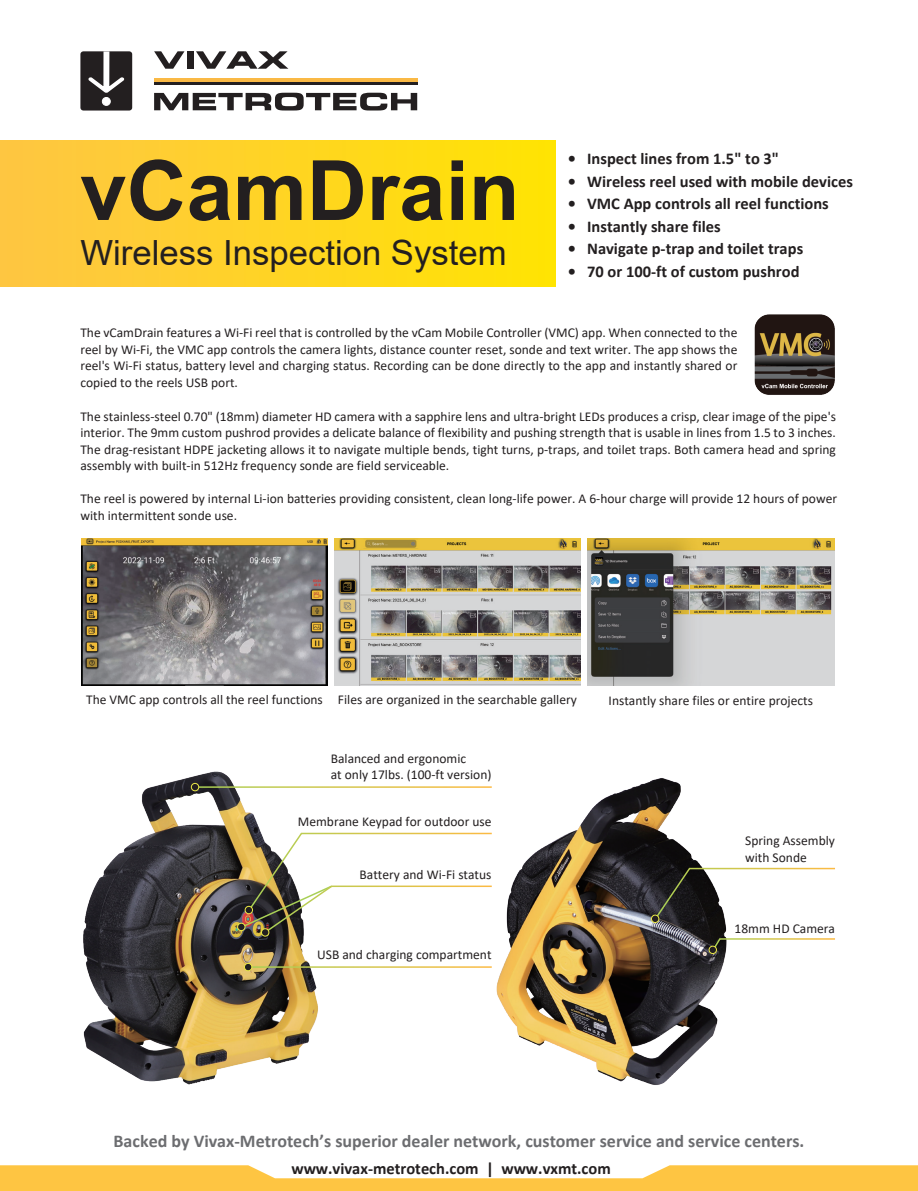
<style>
.page{position:relative;width:918px;height:1191px;background:#fff}
.page>*{position:absolute;margin:0;border:0;box-sizing:border-box;transform-origin:0 0}
.t1{font:700 83.25px "Arial";color:#231f20}
.t2{font:34.65px "Arial";color:#231f20}
.t3{font:700 18px "Calibri";color:#6c6d70}
.t4{font:700 16.5px "Calibri";color:#231f20}
.t5{font:13.5px/16.5px "Calibri";color:#231f20}
</style>
<div class="page">
<div style="left:0;top:140px;width:556px;height:146px;background:linear-gradient(to right,#fec544,#ffe402)"></div>
<svg style="left:0;top:1165px;width:918px;height:26px"></svg>
<div style="left:154px;top:78px;width:263px;height:6px;background:#fab945"></div>
<hr style="left:154px;top:82px;width:263px;height:3px;background:#231f20">
<svg style="left:154px;top:51px;width:30px;height:18px"></svg>
<div style="left:187px;top:51px;width:6px;height:18px;background:#231f20"></div>
<svg style="left:196px;top:51px;width:92px;height:18px"></svg>
<svg style="left:154px;top:93px;width:263px;height:17px"></svg>
<div style="left:80px;top:51px;width:52px;height:60px;background:#231f20;border-radius:3px"></div>
<div style="left:102px;top:97px;width:8px;height:8px;background:#fff;border-radius:50%"></div>
<div style="left:102px;top:97px;width:8px;height:8px;border:1px solid #fff;border-radius:50%"></div>
<svg style="left:87px;top:51px;width:39px;height:42px"></svg>
<img style="left:421px;top:610px;width:411px;height:581px">
<img style="left:83px;top:771px;width:262px;height:314px">
<hr style="left:249px;top:966px;width:243px;height:1px;background:#fff">
<div style="left:237px;top:922px;width:8px;height:9px;border:1px solid #edea47;border-radius:50%"></div>
<div style="left:244px;top:963px;width:8px;height:7px;background:#231f20;border-radius:50%"></div>
<div style="left:244px;top:963px;width:8px;height:8px;border:1px solid #edea47;border-radius:50%"></div>
<svg style="left:654px;top:867px;width:181px;height:52px"></svg>
<svg style="left:710px;top:937px;width:125px;height:16px"></svg>
<div style="left:651px;top:915px;width:8px;height:7px;background:#231f20;border-radius:50%"></div>
<div style="left:651px;top:914px;width:8px;height:9px;border:1px solid #edea47;border-radius:50%"></div>
<div style="left:709px;top:946px;width:7px;height:7px;background:#231f20;border-radius:50%"></div>
<div style="left:709px;top:945px;width:8px;height:9px;border:1px solid #edea47;border-radius:50%"></div>
<svg style="left:239px;top:832px;width:254px;height:102px"></svg>
<div style="left:262px;top:928px;width:7px;height:8px;background:#231f20;border-radius:50%"></div>
<div style="left:261px;top:928px;width:8px;height:8px;border:1px solid #edea47;border-radius:50%"></div>
<hr style="left:194px;top:786px;width:298px;height:2px;background:#fff">
<div style="left:191px;top:783px;width:8px;height:8px;background:#231f20;border-radius:50%"></div>
<div style="left:191px;top:783px;width:8px;height:8px;border:1px solid #edea47;border-radius:50%"></div>
<img style="left:81px;top:538px;width:247px;height:147px">
<img style="left:588px;top:538px;width:246px;height:147px">
<img style="left:334px;top:538px;width:247px;height:147px">
<img style="left:754px;top:314px;width:81px;height:81px">
<h1 class="t1" style="left:80px;top:132px;width:441px">vCamDrain</h1>
<h2 class="t2" style="left:80px;top:229px;width:428px">Wireless Inspection System</h2>
<p class="t4" style="left:568px;top:147px;width:213px">• Inspect lines from 1.5" to 3"</p>
<p class="t4" style="left:568px;top:170px;width:287px">• Wireless reel used with mobile devices</p>
<p class="t4" style="left:568px;top:192px;width:263px">• VMC App controls all reel functions</p>
<p class="t4" style="left:568px;top:215px;width:155px">• Instantly share files</p>
<p class="t4" style="left:568px;top:237px;width:237px">• Navigate p-trap and toilet traps</p>
<p class="t4" style="left:568px;top:260px;width:233px">• 70 or 100-ft of custom pushrod</p>
<p class="t5" style="left:80px;top:324px;width:659px;text-align:justify">The vCamDrain features a Wi-Fi reel that is controlled by the vCam Mobile Controller (VMC) app. When connected to the reel by Wi-Fi, the VMC app controls the camera lights, distance counter reset, sonde and text writer. The app shows the reel's Wi-Fi status, battery level and charging status. Recording can be done directly to the app and instantly shared or copied to the reels USB port.</p>
<p class="t5" style="left:80px;top:407px;width:757px;text-align:justify">The stainless-steel 0.70" (18mm) diameter HD camera with a sapphire lens and ultra-bright LEDs produces a crisp, clear image of the pipe's interior. The 9mm custom pushrod provides a delicate balance of flexibility and pushing strength that is usable in lines from 1.5 to 3 inches.<br>The drag-resistant HDPE jacketing allows it to navigate multiple bends, tight turns, p-traps, and toilet traps. Both camera head and spring assembly with built-in 512Hz frequency sonde are field serviceable.</p>
<p class="t5" style="left:80px;top:490px;width:758px">The reel is powered by internal Li-ion batteries providing consistent, clean long-life power. A 6-hour charge will provide 12 hours of power with intermittent sonde use.</p>
<p class="t5" style="left:86px;top:691px;width:492px">The VMC app controls all the reel functions Files are organized in the searchable gallery</p>
<p class="t5" style="left:609px;top:691px;width:206px">Instantly share files or entire projects</p>
<p class="t5" style="left:331px;top:749px;width:162px">Balanced and ergonomic<br>at only 17lbs. (100-ft version)</p>
<p class="t5" style="left:298px;top:813px;width:195px">Membrane Keypad for outdoor use</p>
<p class="t5" style="left:360px;top:866px;width:133px">Battery and Wi-Fi status</p>
<p class="t5" style="left:317px;top:946px;width:176px">USB and charging compartment</p>
<p class="t5" style="left:745px;top:832px;width:91px">Spring Assembly with Sonde</p>
<p class="t5" style="left:735px;top:919px;width:102px">18mm HD Camera</p>
<h3 class="t3" style="left:114px;top:1128px;width:692px">Backed by Vivax-Metrotech’s superior dealer network, customer service and service centers.</h3>
<p class="t4" style="left:291px;top:1156px;width:321px">www.vivax-metrotech.com | www.vxmt.com</p>
</div>
